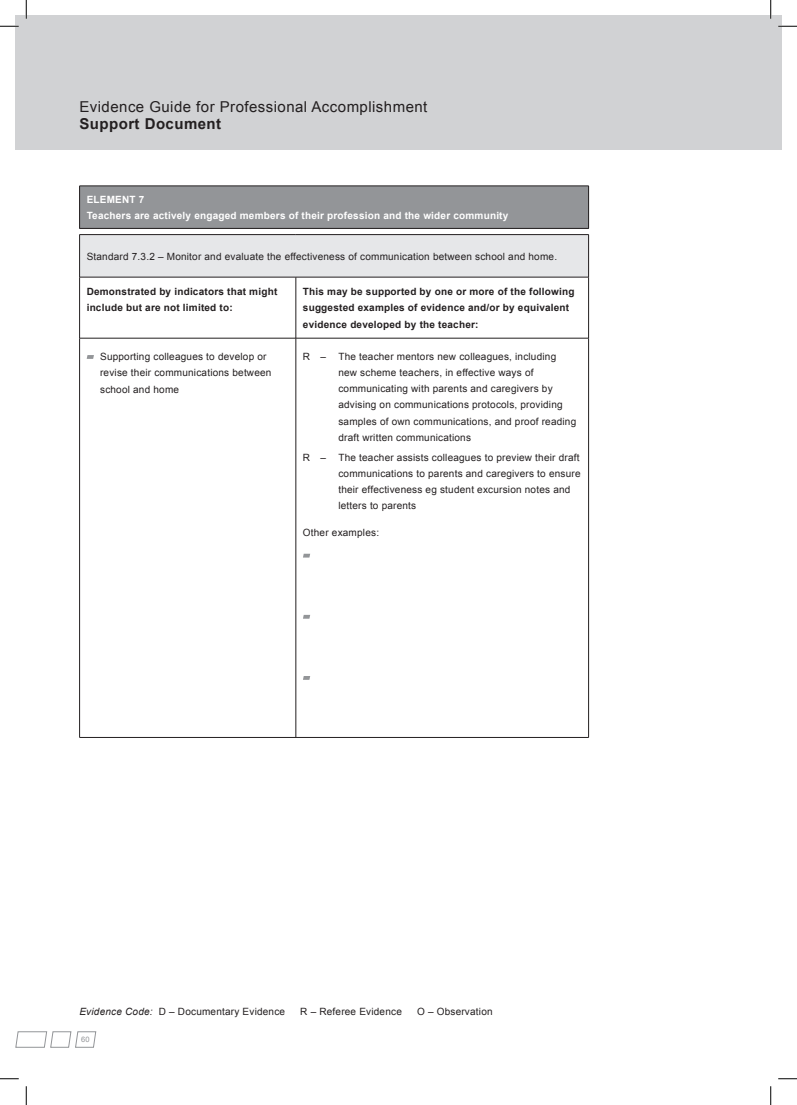
<style>
.page{position:relative;width:797px;height:1105px;background:#fff}
.page>*{position:absolute;margin:0;border:0;box-sizing:border-box;transform-origin:0 0}
.t1{font:15px "Arial";letter-spacing:.03em;color:#231f20}
.t2{font:700 15px "Arial";letter-spacing:.03em;color:#231f20}
.t3{font:10px/16.2px "Arial";letter-spacing:.02em;color:#231f20}
.t4{font:700 10px/16.2px "Arial";letter-spacing:.02em;color:#231f20}
.t5{font:700 10px/16.2px "Arial";letter-spacing:.02em;color:#fff}
.t6{font:7.5px "Arial";color:#939598}
.s1{font-style:italic}
</style>
<div class="page">
<div style="left:16px;top:16px;width:754px;height:134px;background:#d1d2d4"></div>
<svg style="left:15px;top:1031px;width:81px;height:17px"></svg>
<div style="left:770px;top:16px;width:11px;height:134px;background:#d1d2d4"></div>
<div style="left:80px;top:235px;width:508px;height:42px;background:#e6e7e9"></div>
<hr style="left:295px;top:277px;width:1px;height:61px;background:#231f20">
<hr style="left:79px;top:338px;width:1px;height:399px;background:#231f20">
<hr style="left:295px;top:338px;width:1px;height:399px;background:#231f20">
<hr style="left:588px;top:338px;width:1px;height:399px;background:#231f20">
<hr style="left:79px;top:737px;width:509px;height:1px;background:#231f20">
<hr style="left:79px;top:234px;width:217px;height:1px;background:#231f20">
<hr style="left:79px;top:235px;width:1px;height:42px;background:#231f20">
<hr style="left:296px;top:234px;width:292px;height:1px;background:#231f20">
<hr style="left:588px;top:235px;width:1px;height:42px;background:#231f20">
<hr style="left:79px;top:277px;width:217px;height:1px;background:#231f20">
<hr style="left:79px;top:277px;width:1px;height:61px;background:#231f20">
<hr style="left:296px;top:277px;width:292px;height:1px;background:#231f20">
<hr style="left:588px;top:277px;width:1px;height:61px;background:#231f20">
<hr style="left:79px;top:338px;width:509px;height:1px;background:#231f20">
<svg style="left:87px;top:355px;width:7px;height:4px"></svg>
<svg style="left:303px;top:554px;width:7px;height:4px"></svg>
<svg style="left:303px;top:615px;width:7px;height:4px"></svg>
<svg style="left:303px;top:676px;width:7px;height:4px"></svg>
<div style="left:80px;top:186px;width:508px;height:42px;background:#939598"></div>
<hr style="left:79px;top:186px;width:509px;height:1px;background:#231f20">
<hr style="left:79px;top:186px;width:1px;height:42px;background:#231f20">
<hr style="left:588px;top:186px;width:1px;height:42px;background:#231f20">
<hr style="left:79px;top:228px;width:509px;height:1px;background:#231f20">
<svg style="left:0;top:25px;width:19px;height:2px"></svg>
<svg style="left:778px;top:25px;width:19px;height:2px"></svg>
<svg style="left:0;top:1078px;width:19px;height:1px"></svg>
<svg style="left:778px;top:1078px;width:19px;height:1px"></svg>
<svg style="left:25px;top:0;width:2px;height:19px"></svg>
<svg style="left:25px;top:1086px;width:2px;height:19px"></svg>
<svg style="left:770px;top:0;width:1px;height:19px"></svg>
<svg style="left:770px;top:1086px;width:1px;height:19px"></svg>
<h1 class="t1" style="left:79px;top:99px;width:349px">Evidence Guide for Professional Accomplishment</h1>
<h1 class="t2" style="left:79px;top:116px;width:143px">Support Document</h1>
<p class="t5" style="left:87px;top:191px;width:423px">ELEMENT 7<br>Teachers are actively engaged members of their profession and the wider community</p>
<p class="t3" style="left:87px;top:248px;width:472px">Standard 7.3.2 – Monitor and evaluate the effectiveness of communication between school and home.</p>
<p class="t4" style="left:87px;top:283px;width:192px">Demonstrated by indicators that might include but are not limited to:</p>
<p class="t4" style="left:303px;top:283px;width:273px">This may be supported by one or more of the following suggested examples of evidence and/or by equivalent evidence developed by the teacher:</p>
<p class="t3" style="left:100px;top:348px;width:173px">Supporting colleagues to develop or revise their communications between school and home</p>
<p class="t3" style="left:338px;top:348px;width:239px;text-indent:-35px">R – The teacher mentors new colleagues, including new scheme teachers, in effective ways of communicating with parents and caregivers by advising on communications protocols, providing samples of own communications, and proof reading draft written communications</p>
<p class="t3" style="left:338px;top:449px;width:244px;text-indent:-35px">R – The teacher assists colleagues to preview their draft communications to parents and caregivers to ensure their effectiveness eg student excursion notes and letters to parents</p>
<p class="t3" style="left:303px;top:525px;width:78px">Other examples:</p>
<p class="t3" style="left:79px;top:1003px;width:207px"><span class="s1">Evidence Code:</span> D – Documentary Evidence</p>
<p class="t3" style="left:300px;top:1003px;width:103px">R – Referee Evidence</p>
<p class="t3" style="left:417px;top:1003px;width:77px">O – Observation</p>
<p class="t6" style="left:81px;top:1035px;width:10px">60</p>
</div>
